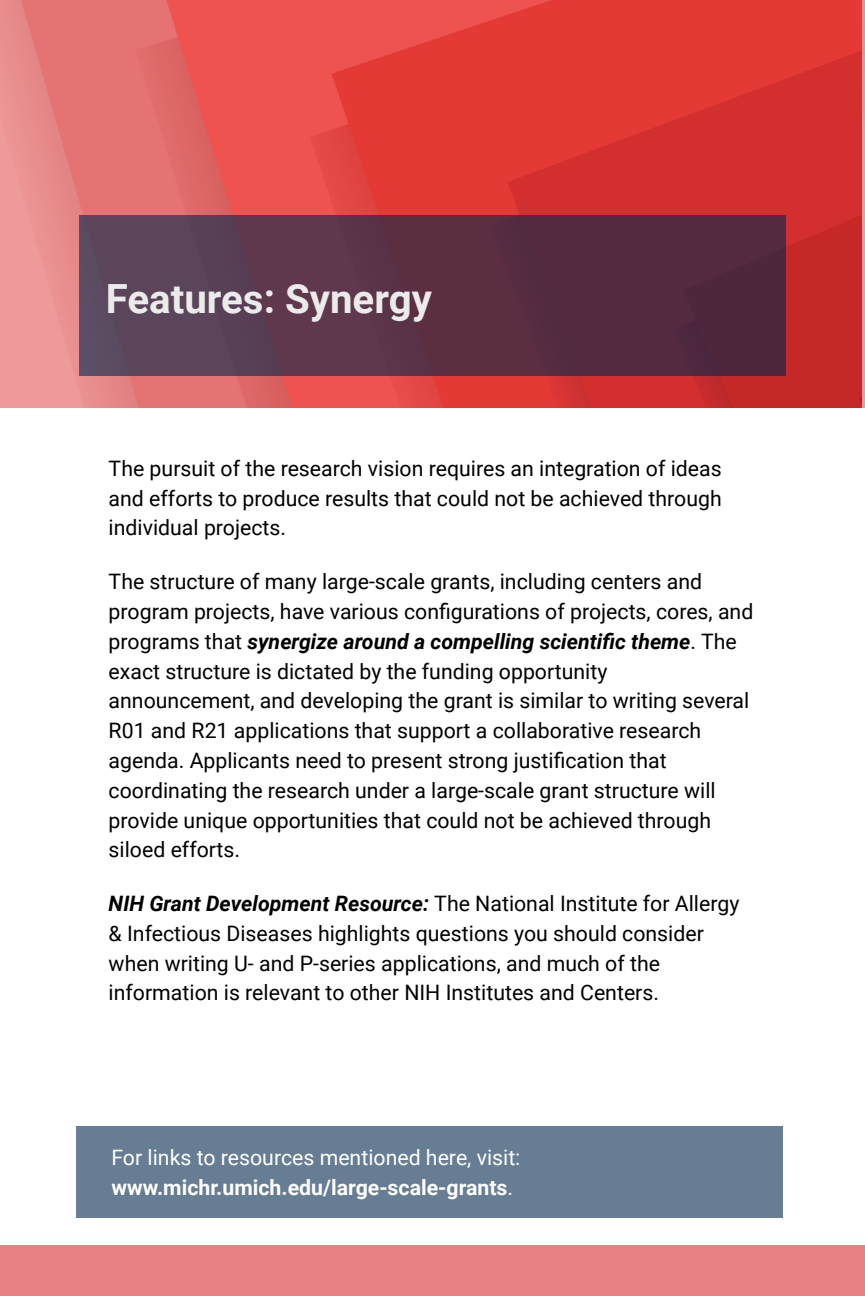
<style>
.page{position:relative;width:865px;height:1296px;background:#fff}
.page>*{position:absolute;margin:0;border:0;box-sizing:border-box;transform-origin:0 0}
.t1{font:700 40.2px "Roboto";color:#ebebeb}
.t2{font:21.2px/29.8px "Roboto";color:#000}
.t3{font:21.2px/29.8px "Roboto";color:#fff}
.s1{font-weight:700;font-style:italic}
.s2{font-weight:700}
</style>
<div class="page">
<div style="left:0;top:1245px;width:864px;height:51px;background:#e88181"></div>
<svg style="left:4px;top:0;width:132px;height:408px;background:#e88686"></svg>
<svg style="left:156px;top:0;width:154px;height:408px;background:#e85b59"></svg>
<img style="left:310px;top:0;width:21px;height:408px">
<svg style="left:331px;top:0;width:176px;height:408px;background:#e6403d"></svg>
<div style="left:490px;top:86px;width:17px;height:322px;background:#e53935"></div>
<svg style="left:507px;top:0;width:352px;height:408px;background:#dd3532"></svg>
<svg style="left:683px;top:156px;width:176px;height:252px;background:#ca2b2b"></svg>
<div style="left:79px;top:216px;width:706px;height:160px;background:#00274c;opacity:.6"></div>
<div style="left:76px;top:1127px;width:706px;height:91px;background:#667d93"></div>
<svg style="left:859px;top:0;width:5px;height:408px;background:#d94f4e"></svg>
<img style="left:862px;top:0;width:2px;height:126px">
<h1 class="t1" style="left:106px;top:283px;width:328px">Features: Synergy</h1>
<p class="t2" style="left:109px;top:456px;width:614px;text-align:justify">The pursuit of the research vision requires an integration of ideas and efforts to produce results that could not be achieved through individual projects.</p>
<p class="t2" style="left:109px;top:569px;width:646px">The structure of many large-scale grants, including centers and program projects, have various configurations of projects, cores, and programs that <span class="s1">synergize around a compelling scientific theme</span>. The exact structure is dictated by the funding opportunity announcement, and developing the grant is similar to writing several R01 and R21 applications that support a collaborative research agenda. Applicants need to present strong justification that coordinating the research under a large-scale grant structure will provide unique opportunities that could not be achieved through siloed efforts.</p>
<p class="t2" style="left:109px;top:891px;width:632px"><span class="s1">NIH Grant Development Resource:</span> The National Institute for Allergy &amp; Infectious Diseases highlights questions you should consider when writing U- and P-series applications, and much of the information is relevant to other NIH Institutes and Centers.</p>
<p class="t3" style="left:111px;top:1145px;width:410px">For links to resources mentioned here, visit: <span class="s2">www.michr.umich.edu/large-scale-grants</span>.</p>
</div>
